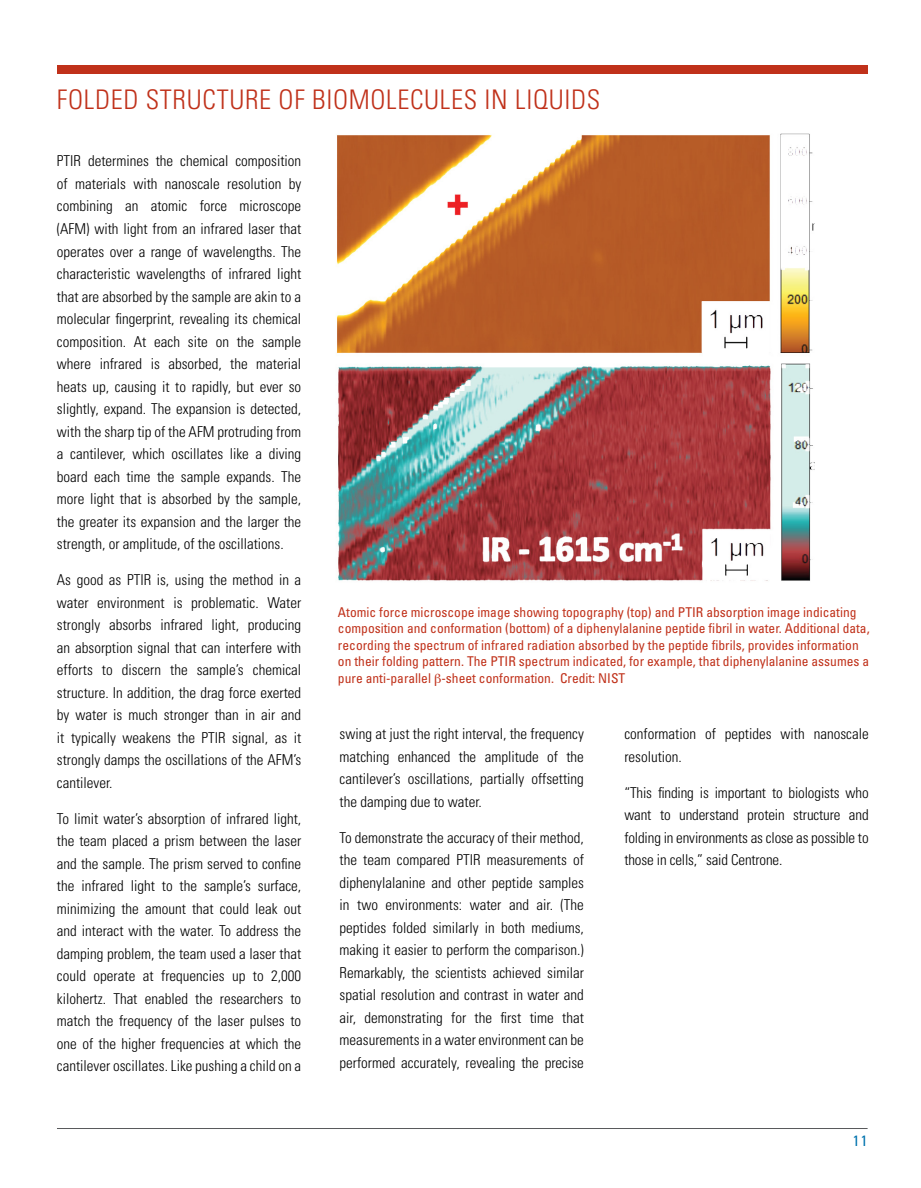
<style>
.page{position:relative;width:921px;height:1188px;background:#fff}
.page>*{position:absolute;margin:0;border:0;box-sizing:border-box;transform-origin:0 0}
._1__Header-not_bold{font:300 condensed 27px "Univers LT Std";letter-spacing:.025em;color:#c0311a}
._2__Body_Text_Full_J{font:300 condensed 15px/22.5px "Univers LT Std";color:#000;text-align:justify}
._2__Body_Text_Full_J-2{font:condensed 15px "Univers LT Std";color:#0073ae}
.t1{font:condensed 13.5px/16.5px "Univers LT Std";color:#c0311a}
</style>
<div class="page">
<hr style="left:57px;top:1128px;width:810px;height:1px;background:#58595b">
<div style="left:57px;top:66px;width:810px;height:8px;background:#c0311a"></div>
<img style="left:336px;top:133px;width:478px;height:448px">
<p class="_1__Header-not_bold" style="left:57px;top:83px;width:544px">FOLDED STRUCTURE OF BIOMOLECULES IN LIQUIDS</p>
<p class="_2__Body_Text_Full_J" style="left:57px;top:150px;width:246px">PTIR determines the chemical composition of materials with nanoscale resolution by combining an atomic force microscope (AFM) with light from an infrared laser that operates over a range of wavelengths. The characteristic wavelengths of infrared light that are absorbed by the sample are akin to a molecular fingerprint, revealing its chemical composition. At each site on the sample where infrared is absorbed, the material heats up, causing it to rapidly, but ever so slightly, expand. The expansion is detected, with the sharp tip of the AFM protruding from a cantilever, which oscillates like a diving board each time the sample expands. The more light that is absorbed by the sample, the greater its expansion and the larger the strength, or amplitude, of the oscillations.</p>
<p class="_2__Body_Text_Full_J" style="left:57px;top:568px;width:246px">As good as PTIR is, using the method in a water environment is problematic. Water strongly absorbs infrared light, producing an absorption signal that can interfere with efforts to discern the sample’s chemical structure. In addition, the drag force exerted by water is much stronger than in air and it typically weakens the PTIR signal, as it strongly damps the oscillations of the AFM’s cantilever.</p>
<p class="_2__Body_Text_Full_J" style="left:57px;top:807px;width:246px">To limit water’s absorption of infrared light, the team placed a prism between the laser and the sample. The prism served to confine the infrared light to the sample’s surface, minimizing the amount that could leak out and interact with the water. To address the damping problem, the team used a laser that could operate at frequencies up to 2,000 kilohertz. That enabled the researchers to match the frequency of the laser pulses to one of the higher frequencies at which the cantilever oscillates. Like pushing a child on a</p>
<p class="t1" style="left:338px;top:603px;width:533px">Atomic force microscope image showing topography (top) and PTIR absorption image indicating composition and conformation (bottom) of a diphenylalanine peptide fibril in water. Additional data, recording the spectrum of infrared radiation absorbed by the peptide fibrils, provides information on their folding pattern. The PTIR spectrum indicated, for example, that diphenylalanine assumes a pure anti-parallel -sheet conformation. Credit: NIST</p>
<p class="_2__Body_Text_Full_J" style="left:339px;top:722px;width:246px">swing at just the right interval, the frequency matching enhanced the amplitude of the cantilever’s oscillations, partially offsetting the damping due to water.</p>
<p class="_2__Body_Text_Full_J" style="left:339px;top:826px;width:246px">To demonstrate the accuracy of their method, the team compared PTIR measurements of diphenylalanine and other peptide samples in two environments: water and air. (The peptides folded similarly in both mediums, making it easier to perform the comparison.)<br>Remarkably, the scientists achieved similar spatial resolution and contrast in water and air, demonstrating for the first time that measurements in a water environment can be performed accurately, revealing the precise</p>
<p class="_2__Body_Text_Full_J" style="left:624px;top:722px;width:246px">conformation of peptides with nanoscale resolution.</p>
<p class="_2__Body_Text_Full_J" style="left:624px;top:781px;width:246px">“This finding is important to biologists who want to understand protein structure and folding in environments as close as possible to those in cells,” said Centrone.</p>
<p class="_2__Body_Text_Full_J-2" style="left:852px;top:1130px;width:16px">11</p>
</div>
